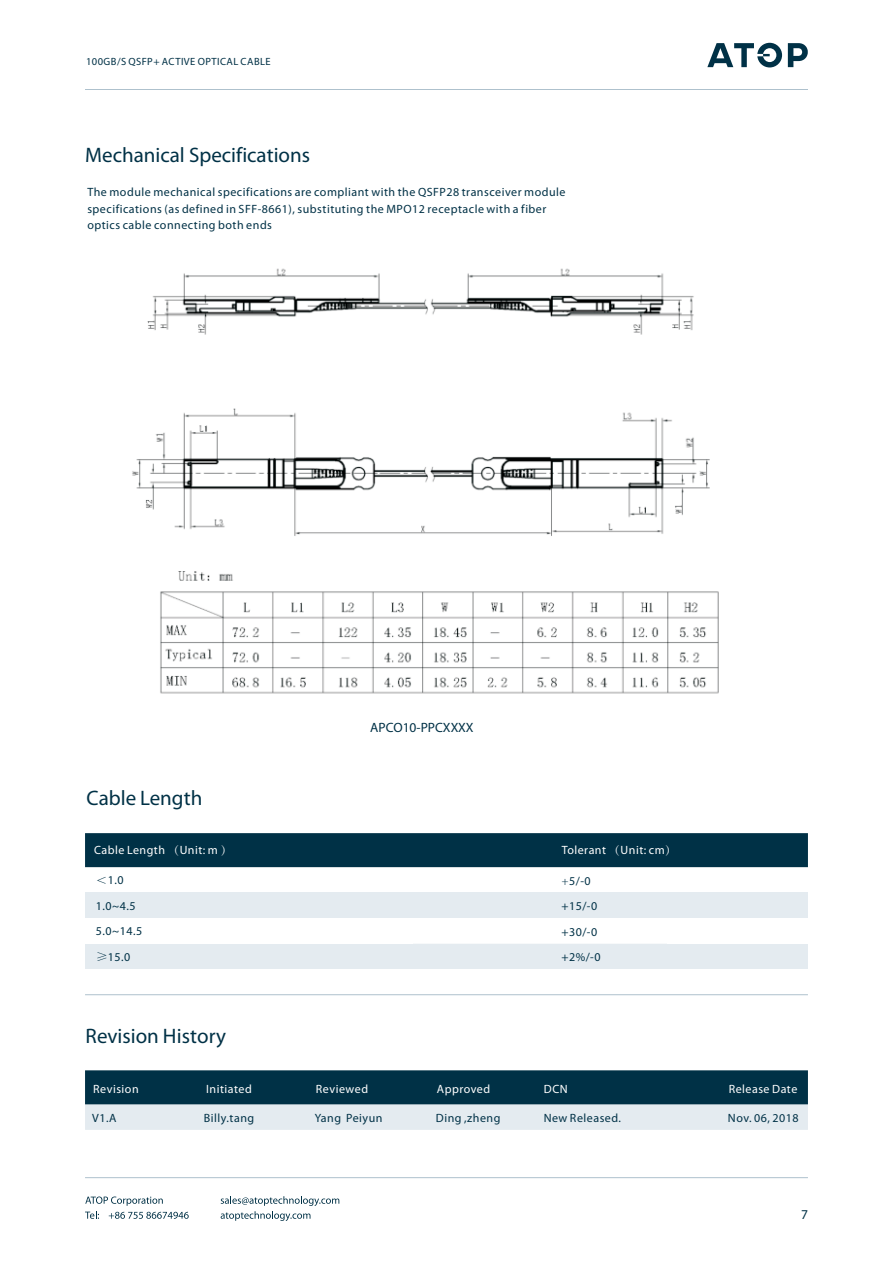
<style>
.page{position:relative;width:893px;height:1263px;background:#fff}
.page>*{position:absolute;margin:0;border:0;box-sizing:border-box;transform-origin:0 0}
.t1{font:21px "Myriad Pro";color:#003146}
.t2{font:13.5px "Myriad Pro";color:#003146}
.t3{font:12px/25.5px "Myriad Pro";letter-spacing:.04em;color:#003146}
.t4{font:12px "Myriad Pro";letter-spacing:.04em;color:#fff}
.t5{font:10.5px "Myriad Pro";letter-spacing:.04em;color:#003146}
.s1{font-family:"Adobe Song Std";font-weight:300}
.s2{font-family:"Sim Sun"}
</style>
<div class="page">
<svg style="left:85px;top:1196px;width:104px;height:23px"></svg>
<svg style="left:221px;top:1196px;width:118px;height:25px"></svg>
<hr style="left:85px;top:1177px;width:723px;height:1px;background:#aec1cd">
<img style="left:132px;top:268px;width:587px;height:426px">
<div style="left:85px;top:833px;width:723px;height:34px;background:#003146"></div>
<div style="left:753px;top:893px;width:55px;height:25px;background:#e4ebf0"></div>
<div style="left:668px;top:893px;width:85px;height:25px;background:#e4ebf0"></div>
<div style="left:583px;top:893px;width:85px;height:25px;background:#e4ebf0"></div>
<div style="left:497px;top:893px;width:86px;height:25px;background:#e4ebf0"></div>
<div style="left:412px;top:893px;width:85px;height:25px;background:#e4ebf0"></div>
<div style="left:336px;top:893px;width:76px;height:25px;background:#e4ebf0"></div>
<div style="left:85px;top:893px;width:251px;height:25px;background:#e4ebf0"></div>
<div style="left:753px;top:944px;width:55px;height:25px;background:#e4ebf0"></div>
<div style="left:668px;top:944px;width:85px;height:25px;background:#e4ebf0"></div>
<div style="left:583px;top:944px;width:85px;height:25px;background:#e4ebf0"></div>
<div style="left:497px;top:944px;width:86px;height:25px;background:#e4ebf0"></div>
<div style="left:412px;top:944px;width:85px;height:25px;background:#e4ebf0"></div>
<div style="left:336px;top:944px;width:76px;height:25px;background:#e4ebf0"></div>
<div style="left:85px;top:944px;width:251px;height:25px;background:#e4ebf0"></div>
<hr style="left:85px;top:994px;width:723px;height:1px;background:#aec1cd">
<svg style="left:85px;top:1070px;width:723px;height:60px;background:#62818f"></svg>
<hr style="left:85px;top:89px;width:723px;height:1px;background:#aec1cd">
<svg style="left:707px;top:43px;width:101px;height:24px"></svg>
<p class="t5" style="left:86px;top:57px;width:186px">100GB/S QSFP+ ACTIVE OPTICAL CABLE</p>
<h1 class="t1" style="left:85px;top:146px;width:227px">Mechanical Specifications</h1>
<p class="t3" style="left:87px;top:185px;width:480px;line-height:16.5px">The module mechanical specifications are compliant with the QSFP28 transceiver module specifications (as defined in SFF-8661), substituting the MPO12 receptacle with a fiber optics cable connecting both ends</p>
<h1 class="t1" style="left:87px;top:789px;width:117px">Cable Length</h1>
<p class="t4" style="left:94px;top:845px;width:140px">Cable Length <span class="s1">（</span>Unit: m <span class="s1">）</span></p>
<p class="t3" style="left:96px;top:868px;width:48px"><span class="s1">＜</span>1.0<br>1.0~4.5<br>5.0~14.5 <span class="s2">≥</span>15.0</p>
<p class="t2" style="left:370px;top:721px;width:105px">APCO10-PPCXXXX</p>
<p class="t4" style="left:562px;top:845px;width:117px">Tolerant <span class="s1">（</span>Unit: cm<span class="s1">）</span></p>
<p class="t3" style="left:561px;top:869px;width:41px"><span class="s1">+</span>5/-0 +15/-0 +30/-0 +2%/-0</p>
<h1 class="t1" style="left:86px;top:1027px;width:142px">Revision History</h1>
<p class="t4" style="left:93px;top:1084px;width:47px">Revision</p>
<p class="t4" style="left:206px;top:1084px;width:47px">Initiated</p>
<p class="t4" style="left:316px;top:1084px;width:54px">Reviewed</p>
<p class="t4" style="left:437px;top:1084px;width:55px">Approved</p>
<p class="t4" style="left:544px;top:1084px;width:25px">DCN</p>
<p class="t4" style="left:729px;top:1084px;width:70px">Release Date</p>
<p class="t3" style="left:92px;top:1106px;width:26px">V1.A</p>
<p class="t3" style="left:204px;top:1106px;width:52px">Billy.tang</p>
<p class="t3" style="left:315px;top:1106px;width:69px">Yang Peiyun</p>
<p class="t3" style="left:436px;top:1106px;width:66px">Ding ,zheng</p>
<p class="t3" style="left:544px;top:1106px;width:79px">New Released.</p>
<p class="t3" style="left:728px;top:1106px;width:72px">Nov. 06, 2018</p>
<p class="t2" style="left:801px;top:1208px;width:8px">7</p>
</div>
